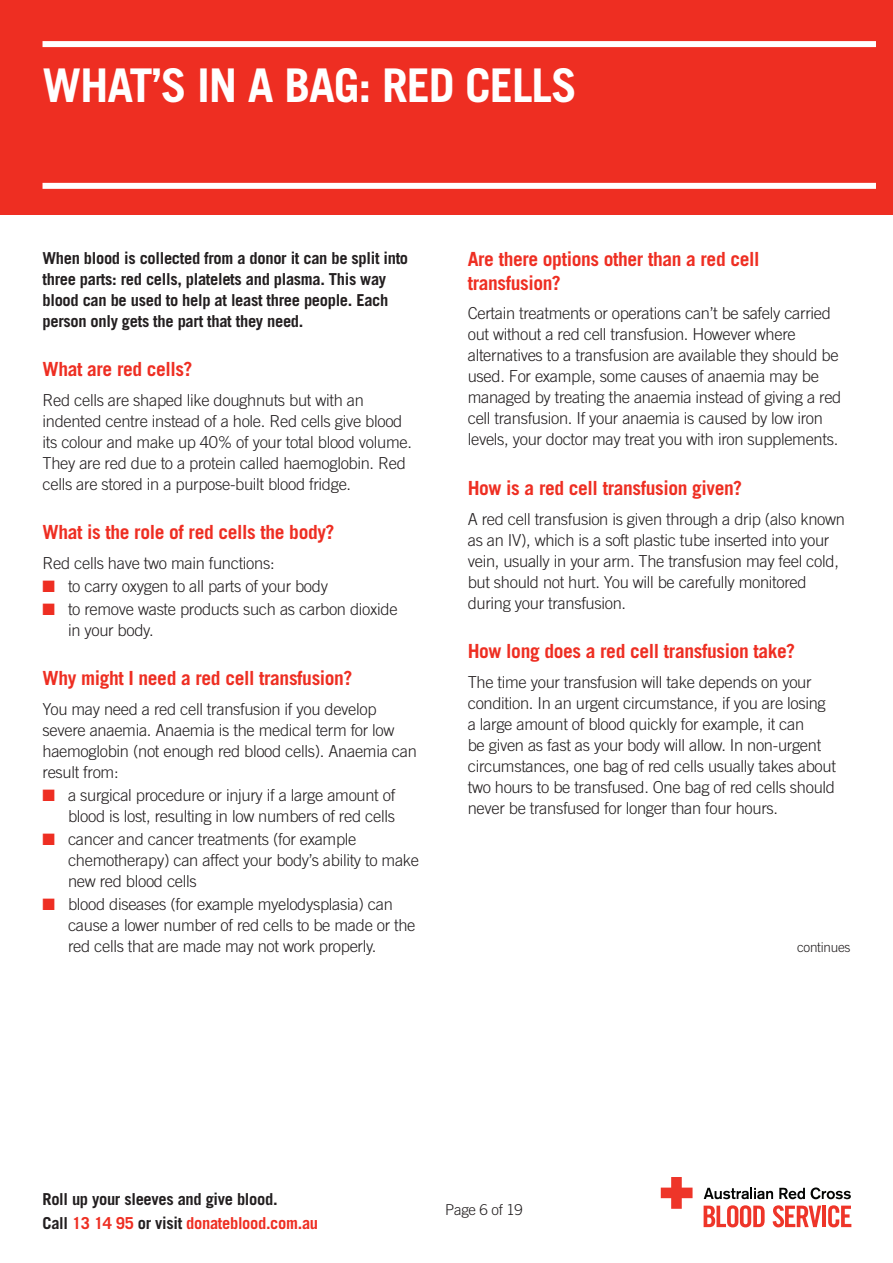
<style>
.page{position:relative;width:893px;height:1263px;background:#fff}
.page>*{position:absolute;margin:0;border:0;box-sizing:border-box;transform-origin:0 0}
.t1{font:700 46.5px "Trade Gothic";letter-spacing:-.025em;color:#fff}
.Subhead{font:700 19.5px/24px "Trade Gothic";letter-spacing:-.02em;color:#ee2e22}
.Body{font:300 16.5px/21px "Trade Gothic";letter-spacing:-.02em;color:#231f20}
.Intro_para{font:700 16.5px/21px "Trade Gothic";letter-spacing:-.02em;color:#231f20}
.t2{font:300 15px "Trade Gothic";letter-spacing:-.02em;color:#231f20}
.t3{font:300 13.5px "Trade Gothic";letter-spacing:-.02em;color:#231f20}
.s1{color:#ee2e22}
</style>
<div class="page">
<svg style="left:704px;top:1188px;width:69px;height:11px"></svg>
<svg style="left:779px;top:1188px;width:26px;height:11px"></svg>
<svg style="left:811px;top:1187px;width:40px;height:12px"></svg>
<svg style="left:704px;top:1205px;width:61px;height:22px"></svg>
<svg style="left:773px;top:1205px;width:48px;height:22px"></svg>
<hr style="left:822px;top:1205px;width:4px;height:22px;background:#ee3529">
<svg style="left:828px;top:1205px;width:23px;height:22px"></svg>
<svg style="left:661px;top:1177px;width:31px;height:32px"></svg>
<div style="left:0;top:0;width:893px;height:215px;background:#ee2e22"></div>
<div style="left:43px;top:41px;width:833px;height:6px;background:#fff"></div>
<div style="left:43px;top:183px;width:833px;height:6px;background:#fff"></div>
<p class="t1" style="left:43px;top:57px;width:536px">WHAT’S IN A BAG: RED CELLS</p>
<p class="Intro_para" style="left:43px;top:247px;width:367px">When blood is collected from a donor it can be split into three parts: red cells, platelets and plasma. This way blood can be used to help at least three people. Each person only gets the part that they need.</p>
<p class="Subhead" style="left:43px;top:357px;width:152px">What are red cells?</p>
<p class="Body" style="left:43px;top:389px;width:371px">Red cells are shaped like doughnuts but with an indented centre instead of a hole. Red cells give blood its colour and make up 40% of your total blood volume.<br>They are red due to a protein called haemoglobin. Red cells are stored in a purpose-built blood fridge.</p>
<p class="Subhead" style="left:43px;top:520px;width:293px">What is the role of red cells the body?</p>
<p class="Body" style="left:43px;top:552px;width:234px">Red cells have two main functions:</p>
<p class="Body" style="left:43px;top:575px;width:287px"><span class="s1">■</span> to carry oxygen to all parts of your body</p>
<p class="Body" style="left:68px;top:598px;width:331px;text-indent:-26px"><span class="s1">■</span> to remove waste products such as carbon dioxide in your body.</p>
<p class="Subhead" style="left:43px;top:666px;width:311px">Why might I need a red cell transfusion?</p>
<p class="Body" style="left:43px;top:698px;width:376px">You may need a red cell transfusion if you develop severe anaemia. Anaemia is the medical term for low haemoglobin (not enough red blood cells). Anaemia can result from:</p>
<p class="Body" style="left:43px;top:784px;width:354px;text-align:right"><span class="s1">■</span> a surgical procedure or injury if a large amount of blood is lost, resulting in low numbers of red cells</p>
<p class="Body" style="left:68px;top:829px;width:353px;text-indent:-26px"><span class="s1">■</span> cancer and cancer treatments (for example chemotherapy) can affect your body’s ability to make new red blood cells</p>
<p class="Body" style="left:68px;top:894px;width:349px;text-indent:-26px"><span class="s1">■</span> blood diseases (for example myelodysplasia) can cause a lower number of red cells to be made or the red cells that are made may not work properly.</p>
<p class="Subhead" style="left:468px;top:247px;width:293px">Are there options other than a red cell transfusion?</p>
<p class="Body" style="left:468px;top:303px;width:375px">Certain treatments or operations can’t be safely carried out without a red cell transfusion. However where alternatives to a transfusion are available they should be used. For example, some causes of anaemia may be managed by treating the anaemia instead of giving a red cell transfusion. If your anaemia is caused by low iron levels, your doctor may treat you with iron supplements.</p>
<p class="Subhead" style="left:468px;top:476px;width:276px">How is a red cell transfusion given?</p>
<p class="Body" style="left:468px;top:508px;width:379px">A red cell transfusion is given through a drip (also known as an IV), which is a soft plastic tube inserted into your vein, usually in your arm. The transfusion may feel cold, but should not hurt. You will be carefully monitored during your transfusion.</p>
<p class="Subhead" style="left:468px;top:639px;width:329px">How long does a red cell transfusion take?</p>
<p class="Body" style="left:468px;top:671px;width:370px">The time your transfusion will take depends on your condition. In an urgent circumstance, if you are losing a large amount of blood quickly for example, it can<br>be given as fast as your body will allow. In non-urgent circumstances, one bag of red cells usually takes about two hours to be transfused. One bag of red cells should never be transfused for longer than four hours.</p>
<p class="t3" style="left:797px;top:939px;width:55px">continues</p>
<p class="Intro_para" style="left:43px;top:1186px;width:277px;line-height:24px">Roll up your sleeves and give blood.<br>Call <span class="s1">13 14 95</span> or visit <span class="s1">donateblood.com.au</span></p>
<p class="t2" style="left:445px;top:1201px;width:79px">Page 6 of 19</p>
</div>
